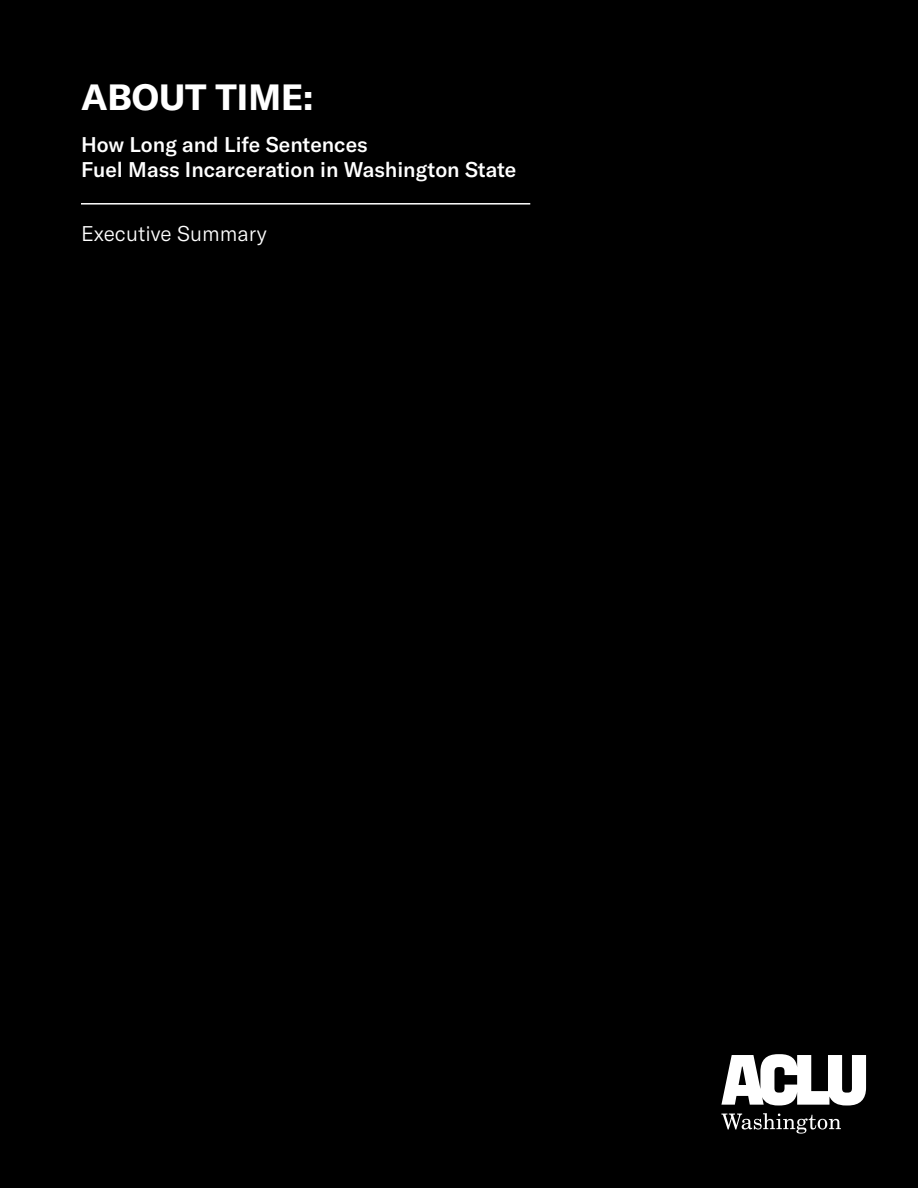
<style>
.page{position:relative;width:918px;height:1188px;background:#000}
.page>*{position:absolute;margin:0;border:0;box-sizing:border-box;transform-origin:0 0}
.t1{font:700 36px "GT America";color:#fff}
.t2{font:500 21px "GT America";color:#fff}
.t3{font:300 21px "GT America";color:#fff}
</style>
<div class="page">
<svg style="left:721px;top:1113px;width:120px;height:21px"></svg>
<svg style="left:721px;top:1054px;width:145px;height:51px"></svg>
<hr style="left:81px;top:203px;width:449px;height:2px;background:#fff">
<p class="t1" style="left:81px;top:75px;width:234px">ABOUT TIME:</p>
<p class="t2" style="left:81px;top:132px;width:288px">How Long and Life Sentences</p>
<p class="t2" style="left:81px;top:157px;width:437px">Fuel Mass Incarceration in Washington State</p>
<p class="t3" style="left:81px;top:222px;width:187px">Executive Summary</p>
</div>
